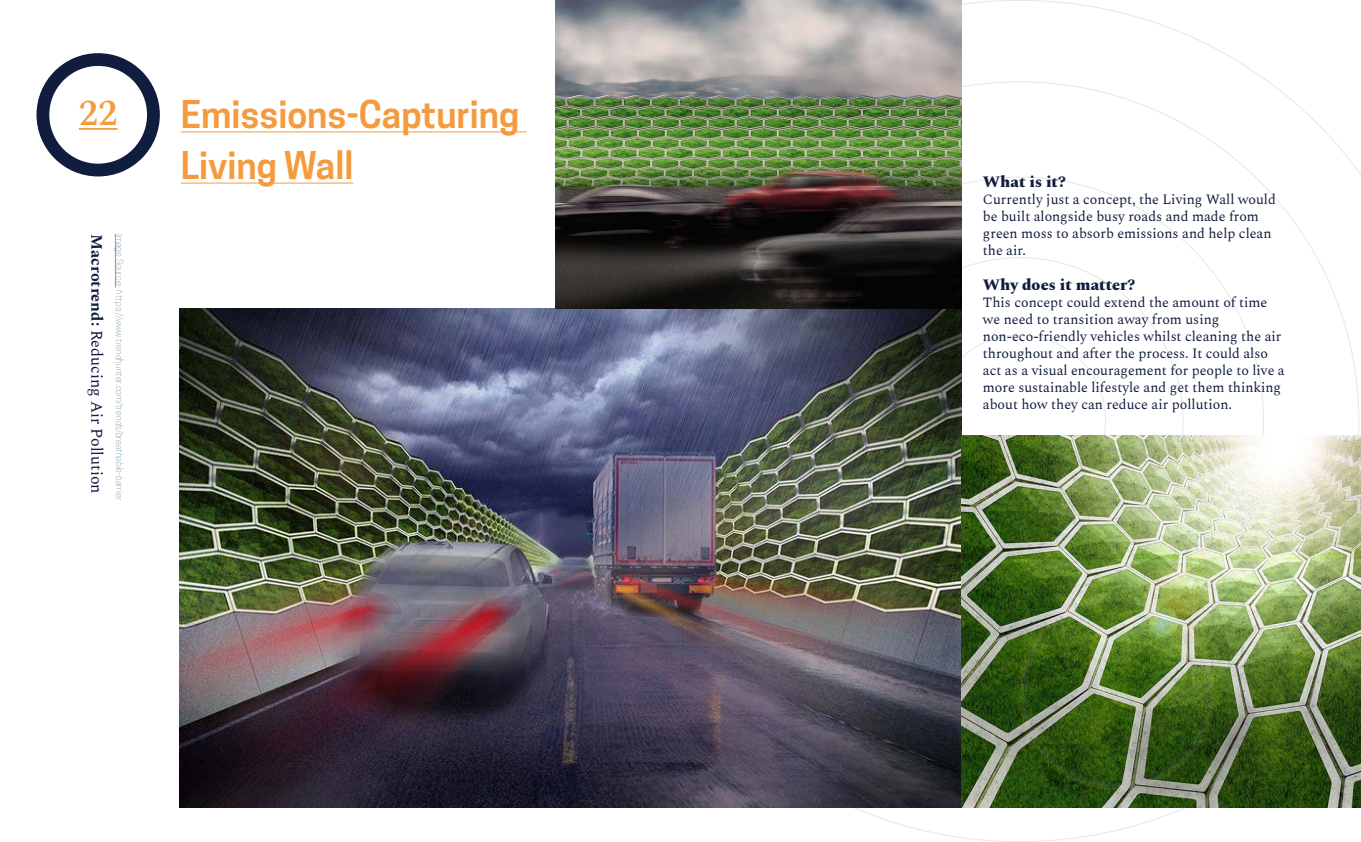
<style>
.page{position:relative;width:1361px;height:842px;background:#fff}
.page>*{position:absolute;margin:0;border:0;box-sizing:border-box;transform-origin:0 0}
.t1{font:600 36px/51.2px "Cooper Hewitt";color:#f59b3f}
.t2{font:600 36px "Spectral";color:#f59b3f}
.t3{font:16px "Spectral";color:#101d3e}
.t4{font:800 16px "Spectral";color:#101d3e}
.t5{font:14px/17px "Spectral";color:#101d3e}
.t6{font:italic 300 9px "Cooper Hewitt";color:#829ca9}
.s1{font-weight:700}
.s2{font-style:normal}
</style>
<div class="page">
<svg style="left:854px;top:0;width:507px;height:842px"></svg>
<svg style="left:36px;top:53px;width:124px;height:123px"></svg>
<hr style="left:181px;top:132px;width:345px;height:1px;background:#f59b3f">
<hr style="left:181px;top:183px;width:172px;height:1px;background:#f59b3f">
<hr style="left:79px;top:128px;width:38px;height:2px;background:#f59b3f">
<img style="left:180px;top:308px;width:782px;height:500px">
<hr style="left:115px;top:234px;width:1px;height:53px;background:#829ca9">
<img style="left:962px;top:436px;width:399px;height:372px">
<img style="left:555px;top:0;width:407px;height:308px">
<h1 class="t2" style="left:79px;top:87px;width:40px">22</h1>
<p class="t3" style="left:108px;top:234px;width:261px;rotate:90deg"><span class="s1">Macrotrend:</span> Reducing Air Pollution</p>
<p class="t6" style="left:125px;top:234px;width:268px;rotate:90deg"><span class="s2">Image Source:</span> https://www.trendhunter.com/trends/breathable-barrier</p>
<h1 class="t1" style="left:181px;top:89px;width:340px">Emissions-Capturing<br>Living Wall</h1>
<p class="t4" style="left:983px;top:170px;width:84px">What is it?</p>
<p class="t5" style="left:983px;top:190px;width:294px">Currently just a concept, the Living Wall would be built alongside busy roads and made from green moss to absorb emissions and help clean the air.</p>
<p class="t4" style="left:983px;top:273px;width:154px">Why does it matter?</p>
<p class="t5" style="left:983px;top:293px;width:303px">This concept could extend the amount of time we need to transition away from using non-eco-friendly vehicles whilst cleaning the air throughout and after the process. It could also act as a visual encouragement for people to live a more sustainable lifestyle and get them thinking about how they can reduce air pollution.</p>
</div>
